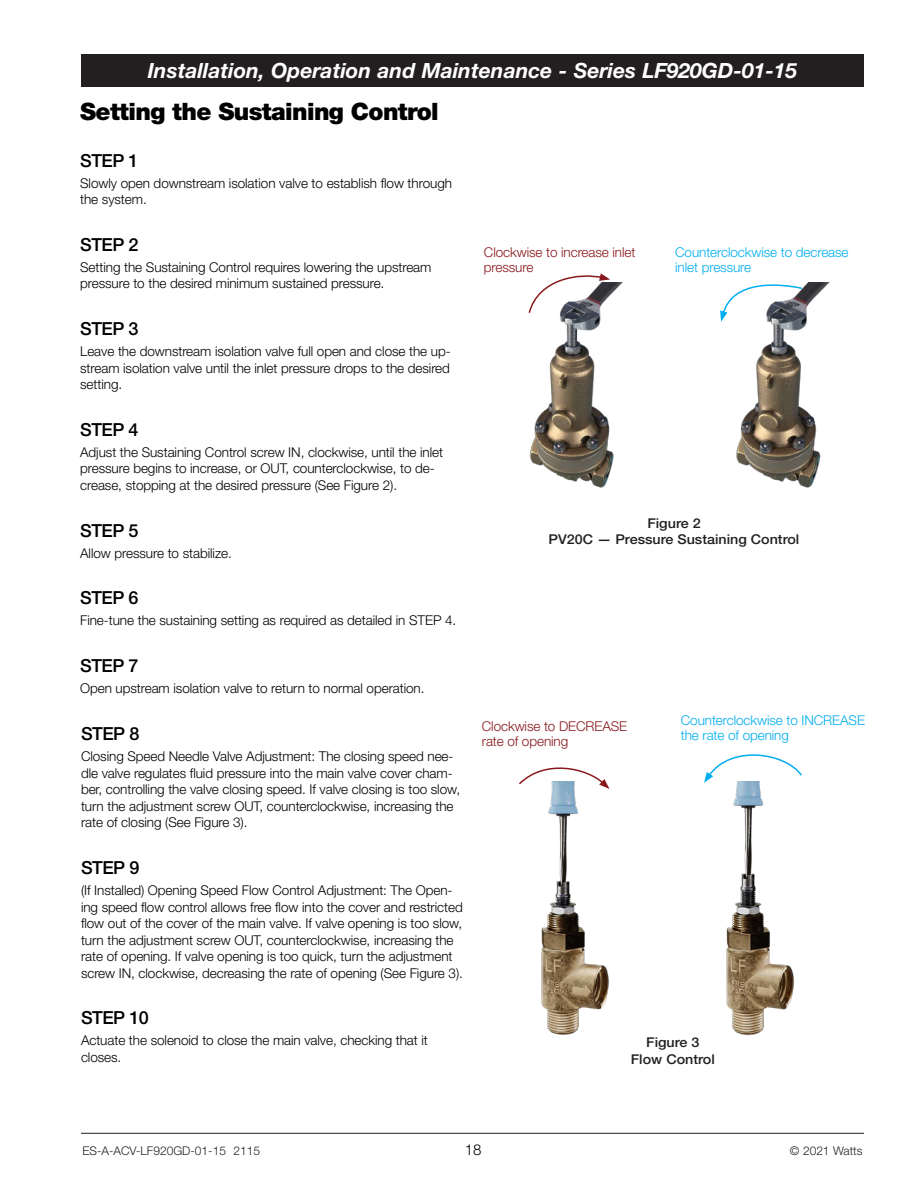
<style>
.page{position:relative;width:918px;height:1188px;background:#fff}
.page>*{position:absolute;margin:0;border:0;box-sizing:border-box;transform-origin:0 0}
.t1{font:900 24px "Helvetica Neue LT Std";letter-spacing:-.025em;color:#000}
.t2{font:italic 700 21px "Helvetica Neue LT Std";color:#fff}
.t3{font:500 18px "Helvetica Neue LT Std";letter-spacing:-.025em;color:#000}
.t4{font:300 15px "Helvetica Neue LT Std";color:#000}
.t5{font:300 13.5px/16.5px "Helvetica Neue LT Std";letter-spacing:-.005em;color:#000}
.t6{font:300 13.5px/15px "Helvetica Neue LT Std";letter-spacing:-.005em;color:#00aeef}
.t7{font:300 13.5px/15px "Helvetica Neue LT Std";letter-spacing:-.005em;color:#88181b}
.t8{font:500 13.5px/16.2px "Helvetica Neue LT Std";color:#231f20;text-align:center;scale:1.06 1}
.t9{font:300 12px "Helvetica Neue LT Std";color:#231f20}
</style>
<div class="page">
<svg style="left:704px;top:754px;width:98px;height:28px"></svg>
<svg style="left:520px;top:767px;width:86px;height:15px"></svg>
<img style="left:519px;top:782px;width:91px;height:253px">
<img style="left:704px;top:782px;width:90px;height:254px">
<svg style="left:553px;top:273px;width:57px;height:10px"></svg>
<img style="left:736px;top:283px;width:93px;height:205px">
<img style="left:528px;top:283px;width:94px;height:205px">
<svg style="left:720px;top:283px;width:84px;height:39px"></svg>
<hr style="left:81px;top:1133px;width:783px;height:1px;background:#231f20">
<div style="left:81px;top:54px;width:783px;height:32px;background:#231f20"></div>
<h2 class="t2" style="left:148px;top:57px;width:651px">Installation, Operation and Maintenance - Series LF920GD-01-15</h2>
<h1 class="t1" style="left:80px;top:97px;width:360px">Setting the Sustaining Control</h1>
<h3 class="t3" style="left:80px;top:150px;width:60px">STEP 1</h3>
<p class="t5" style="left:80px;top:174px;width:373px">Slowly open downstream isolation valve to establish flow through the system.</p>
<h3 class="t3" style="left:80px;top:234px;width:60px">STEP 2</h3>
<p class="t5" style="left:80px;top:259px;width:353px">Setting the Sustaining Control requires lowering the upstream pressure to the desired minimum sustained pressure.</p>
<h3 class="t3" style="left:80px;top:318px;width:60px">STEP 3</h3>
<p class="t5" style="left:80px;top:343px;width:372px;text-align:justify">Leave the downstream isolation valve full open and close the up&shy;stream isolation valve until the inlet pressure drops to the desired setting.</p>
<h3 class="t3" style="left:80px;top:419px;width:60px">STEP 4</h3>
<p class="t5" style="left:80px;top:443px;width:364px">Adjust the Sustaining Control screw IN, clockwise, until the inlet pressure begins to increase, or OUT, counterclockwise, to de&shy;crease, stopping at the desired pressure (See Figure 2).</p>
<h3 class="t3" style="left:80px;top:519px;width:60px">STEP 5</h3>
<p class="t5" style="left:80px;top:544px;width:153px">Allow pressure to stabilize.</p>
<h3 class="t3" style="left:80px;top:587px;width:60px">STEP 6</h3>
<p class="t5" style="left:80px;top:612px;width:378px">Fine-tune the sustaining setting as required as detailed in STEP 4.</p>
<h3 class="t3" style="left:80px;top:655px;width:60px">STEP 7</h3>
<p class="t5" style="left:80px;top:680px;width:346px">Open upstream isolation valve to return to normal operation.</p>
<h3 class="t3" style="left:81px;top:723px;width:60px">STEP 8</h3>
<p class="t5" style="left:81px;top:748px;width:381px">Closing Speed Needle Valve Adjustment: The closing speed nee&shy;dle valve regulates fluid pressure into the main valve cover cham&shy;ber, controlling the valve closing speed. If valve closing is too slow, turn the adjustment screw OUT, counterclockwise, increasing the rate of closing (See Figure 3).</p>
<h3 class="t3" style="left:81px;top:857px;width:60px">STEP 9</h3>
<p class="t5" style="left:81px;top:882px;width:383px">(If Installed) Opening Speed Flow Control Adjustment: The Open&shy;ing speed flow control allows free flow into the cover and restricted flow out of the cover of the main valve. If valve opening is too slow, turn the adjustment screw OUT, counterclockwise, increasing the rate of opening. If valve opening is too quick, turn the adjustment screw IN, clockwise, decreasing the rate of opening (See Figure 3).</p>
<h3 class="t3" style="left:81px;top:1007px;width:70px">STEP 10</h3>
<p class="t5" style="left:81px;top:1032px;width:348px">Actuate the solenoid to close the main valve, checking that it closes.</p>
<p class="t7" style="left:484px;top:245px;width:153px">Clockwise to increase inlet pressure</p>
<p class="t6" style="left:675px;top:245px;width:175px">Counterclockwise to decrease inlet pressure</p>
<p class="t8" style="left:549px;top:515px;width:238px">Figure 2<br>PV20C — Pressure Sustaining Control</p>
<p class="t7" style="left:482px;top:718px;width:147px">Clockwise to DECREASE rate of opening</p>
<p class="t6" style="left:681px;top:713px;width:186px">Counterclockwise to INCREASE the rate of opening</p>
<p class="t8" style="left:631px;top:1034px;width:81px">Figure 3<br>Flow Control</p>
<p class="t9" style="left:82px;top:1143px;width:179px">ES-A-ACV-LF920GD-01-15 2115</p>
<p class="t4" style="left:465px;top:1140px;width:18px">18</p>
<p class="t9" style="left:790px;top:1143px;width:74px">© 2021 Watts</p>
</div>
